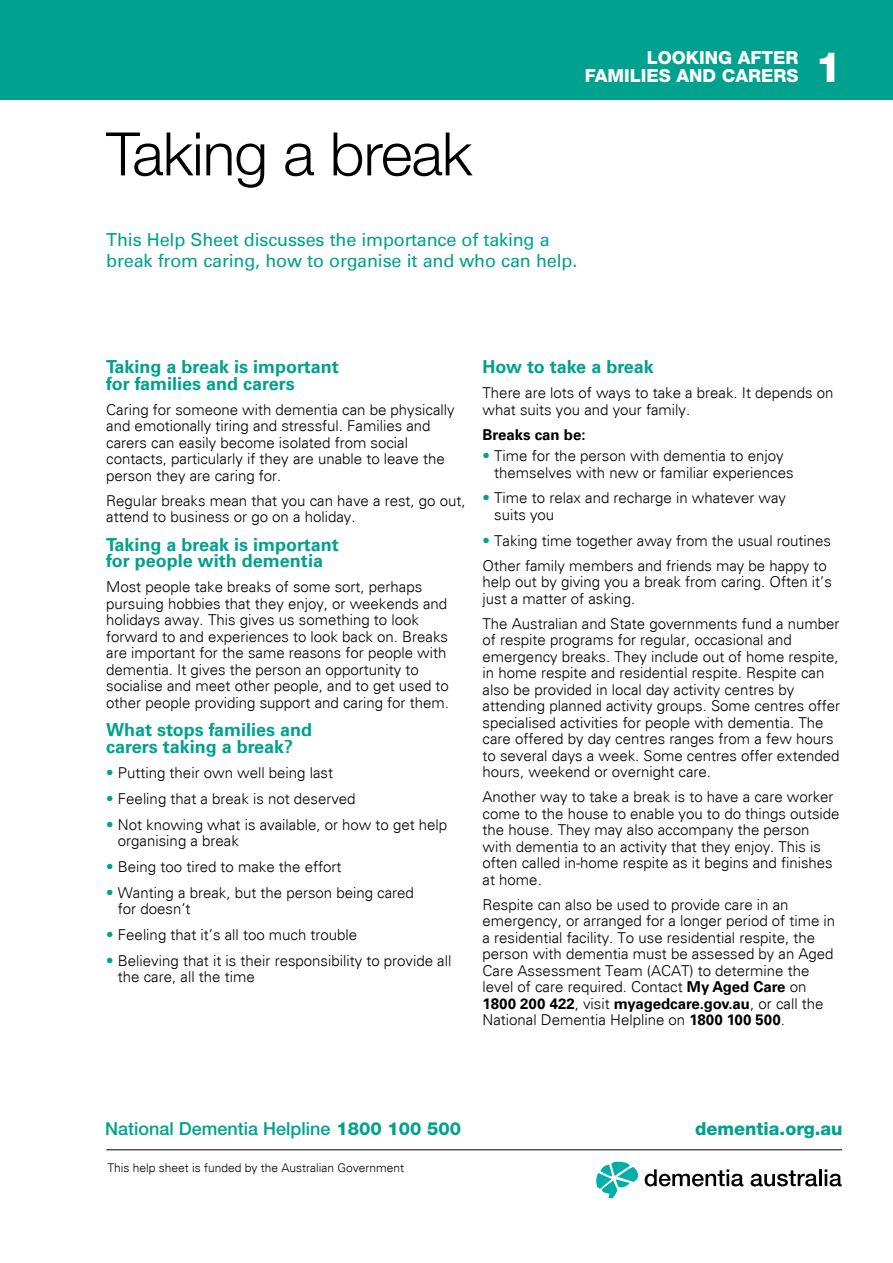
<style>
.page{position:relative;width:893px;height:1263px;background:#fff}
.page>*{position:absolute;margin:0;border:0;box-sizing:border-box;transform-origin:0 0}
.t1{font:300 60px "Helvetica Neue LT";letter-spacing:-.01em;color:#000}
.t2{font:800 42px "Helvetica Neue LT";color:#fff}
.t3{font:700 18px/16.5px "Univers LT Std";color:#00a18e}
.t4{font:18px/21px "Univers LT Std";letter-spacing:-.01em;color:#00a18e}
.t5{font:500 18px "Helvetica Neue LT";color:#00a18e}
.t6{font:800 18px/17.2px "Helvetica Neue LT";color:#fff;text-align:right}
.t7{font:800 18px "Helvetica Neue LT";color:#00a18e}
.t8{font:300 15px/16.5px "Univers";color:#000}
.t9{font:700 15px "Univers LT Std";color:#000}
.t10{font:300 12px "Univers";color:#000}
.s1{color:#00a18e}
.s2{font-family:"Univers LT Std";font-weight:700}
.s3{font-family:"Univers";font-weight:300}
.s4{font-weight:800}
</style>
<div class="page">
<div style="left:0;top:0;width:893px;height:100px;background:#00a18e"></div>
<hr style="left:106px;top:1149px;width:736px;height:1px;background:#000">
<svg style="left:596px;top:1161px;width:42px;height:37px"></svg>
<svg style="left:645px;top:1169px;width:98px;height:17px"></svg>
<svg style="left:751px;top:1170px;width:66px;height:16px"></svg>
<hr style="left:819px;top:1169px;width:3px;height:17px;background:#000">
<svg style="left:825px;top:1169px;width:17px;height:17px"></svg>
<p class="t6" style="left:585px;top:49px;width:215px">LOOKING AFTER<br>FAMILIES AND CARERS</p>
<h1 class="t1" style="left:106px;top:117px;width:367px">Taking a break</h1>
<p class="t4" style="left:106px;top:229px;width:473px">This Help Sheet discusses the importance of taking a break from caring, how to organise it and who can help.</p>
<h2 class="t2" style="left:815px;top:42px;width:28px">1</h2>
<p class="t3" style="left:106px;top:359px;width:234px">Taking a break is important for families and carers</p>
<p class="t8" style="left:106px;top:401px;width:350px">Caring for someone with dementia can be physically and emotionally tiring and stressful. Families and carers can easily become isolated from social contacts, particularly if they are unable to leave the person they are caring for.</p>
<p class="t8" style="left:106px;top:492px;width:361px">Regular breaks mean that you can have a rest, go out, attend to business or go on a holiday.</p>
<p class="t3" style="left:106px;top:536px;width:234px">Taking a break is important for people with dementia</p>
<p class="t8" style="left:106px;top:579px;width:344px">Most people take breaks of some sort, perhaps pursuing hobbies that they enjoy, or weekends and holidays away. This gives us something to look forward to and experiences to look back on. Breaks are important for the same reasons for people with dementia. It gives the person an opportunity to socialise and meet other people, and to get used to other people providing support and caring for them.</p>
<p class="t3" style="left:106px;top:722px;width:207px">What stops families and carers taking a break?</p>
<p class="t8" style="left:106px;top:765px;width:228px"><span class="s1">•</span> Putting their own well being last</p>
<p class="t8" style="left:106px;top:791px;width:251px"><span class="s1">•</span> Feeling that a break is not deserved</p>
<p class="t8" style="left:118px;top:816px;width:331px;text-indent:-12px"><span class="s1">•</span> Not knowing what is available, or how to get help organising a break</p>
<p class="t8" style="left:106px;top:859px;width:237px"><span class="s1">•</span> Being too tired to make the effort</p>
<p class="t8" style="left:118px;top:884px;width:297px;text-indent:-12px"><span class="s1">•</span> Wanting a break, but the person being cared for doesn’t</p>
<p class="t8" style="left:106px;top:927px;width:252px"><span class="s1">•</span> Feeling that it’s all too much trouble</p>
<p class="t8" style="left:118px;top:952px;width:335px;text-indent:-12px"><span class="s1">•</span> Believing that it is their responsibility to provide all the care, all the time</p>
<p class="t3" style="left:483px;top:359px;width:173px">How to take a break</p>
<p class="t8" style="left:483px;top:384px;width:352px">There are lots of ways to take a break. It depends on what suits you and your family.</p>
<p class="t9" style="left:483px;top:425px;width:104px">Breaks can be:</p>
<p class="t8" style="left:494px;top:447px;width:301px;text-indent:-12px"><span class="s1">•</span> Time for the person with dementia to enjoy themselves with new or familiar experiences</p>
<p class="t8" style="left:494px;top:490px;width:293px;text-indent:-12px"><span class="s1">•</span> Time to relax and recharge in whatever way suits you</p>
<p class="t8" style="left:483px;top:528px;width:350px;line-height:25px"><span class="s1">•</span> Taking time together away from the usual routines<br>Other family members and friends may be happy to</p>
<p class="t8" style="left:483px;top:574px;width:351px">help out by giving you a break from caring. Often it’s just a matter of asking.</p>
<p class="t8" style="left:483px;top:615px;width:359px">The Australian and State governments fund a number of respite programs for regular, occasional and emergency breaks. They include out of home respite, in home respite and residential respite. Respite can also be provided in local day activity centres by attending planned activity groups. Some centres offer specialised activities for people with dementia. The care offered by day centres ranges from a few hours to several days a week. Some centres offer extended hours, weekend or overnight care.</p>
<p class="t8" style="left:483px;top:789px;width:358px">Another way to take a break is to have a care worker come to the house to enable you to do things outside the house. They may also accompany the person with dementia to an activity that they enjoy. This is often called in-home respite as it begins and finishes at home.</p>
<p class="t8" style="left:483px;top:896px;width:354px">Respite can also be used to provide care in an emergency, or arranged for a longer period of time in a residential facility. To use residential respite, the person with dementia must be assessed by an Aged Care Assessment Team (ACAT) to determine the level of care required. Contact <span class="s2">My Aged Care</span> on</p>
<p class="t9" style="left:483px;top:994px;width:342px">1800 200 422<span class="s3">, visit</span> myagedcare.gov.au<span class="s3">, or call the</span></p>
<p class="t8" style="left:483px;top:1012px;width:304px">National Dementia Helpline on <span class="s2">1800 100 500</span>.</p>
<p class="t5" style="left:105px;top:1117px;width:357px">National Dementia Helpline <span class="s4">1800 100 500</span></p>
<p class="t7" style="left:695px;top:1117px;width:149px">dementia.org.au</p>
<p class="t10" style="left:107px;top:1161px;width:298px">This help sheet is funded by the Australian Government</p>
</div>
